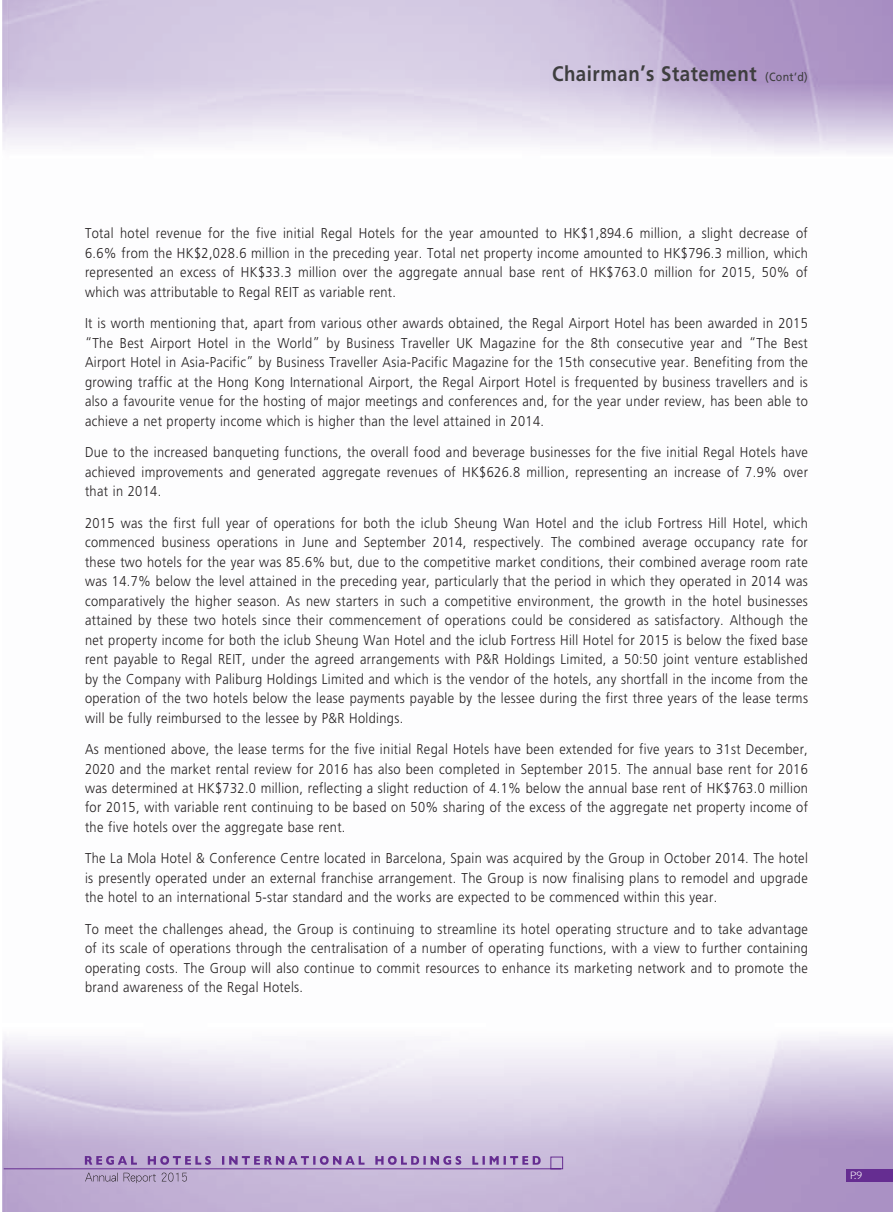
<style>
.page{position:relative;width:893px;height:1212px;background:#fff}
.page>*{position:absolute;margin:0;border:0;box-sizing:border-box;transform-origin:0 0}
.t1{font:700 21px "Frutiger LT Std";letter-spacing:.03em;color:#3e3e3f;scale:.89 1}
.t2{font:300 14.25px/19.5px "Frutiger LT Std";letter-spacing:.03em;color:#231f20;text-align:justify;scale:.9 1}
.t3{font:300 10.8px "Gill Sans Std";color:#fff;scale:1.12 1}
.s1{font-weight:400;font-size:12px}
</style>
<div class="page">
<div style="left:846px;top:1169px;width:47px;height:13px;background:#652d91"></div>
<svg style="left:3px;top:1156px;width:560px;height:27px;background:#b6a1cb"></svg>
<h1 class="t1" style="left:552px;top:65px;width:289px">Chairman’s Statement <span class="s1">(Cont’d)</span></h1>
<p class="t2" style="left:85px;top:224px;width:805px">Total hotel revenue for the five initial Regal Hotels for the year amounted to HK$1,894.6 million, a slight decrease of 6.6% from the HK$2,028.6 million in the preceding year. Total net property income amounted to HK$796.3 million, which represented an excess of HK$33.3 million over the aggregate annual base rent of HK$763.0 million for 2015, 50% of which was attributable to Regal REIT as variable rent.</p>
<p class="t2" style="left:85px;top:314px;width:805px">It is worth mentioning that, apart from various other awards obtained, the Regal Airport Hotel has been awarded in 2015 “The Best Airport Hotel in the World” by Business Traveller UK Magazine for the 8th consecutive year and “The Best Airport Hotel in Asia-Pacific” by Business Traveller Asia-Pacific Magazine for the 15th consecutive year. Benefiting from the growing traffic at the Hong Kong International Airport, the Regal Airport Hotel is frequented by business travellers and is also a favourite venue for the hosting of major meetings and conferences and, for the year under review, has been able to achieve a net property income which is higher than the level attained in 2014.</p>
<p class="t2" style="left:85px;top:443px;width:805px">Due to the increased banqueting functions, the overall food and beverage businesses for the five initial Regal Hotels have achieved improvements and generated aggregate revenues of HK$626.8 million, representing an increase of 7.9% over that in 2014.</p>
<p class="t2" style="left:85px;top:514px;width:805px">2015 was the first full year of operations for both the iclub Sheung Wan Hotel and the iclub Fortress Hill Hotel, which commenced business operations in June and September 2014, respectively. The combined average occupancy rate for these two hotels for the year was 85.6% but, due to the competitive market conditions, their combined average room rate was 14.7% below the level attained in the preceding year, particularly that the period in which they operated in 2014 was comparatively the higher season. As new starters in such a competitive environment, the growth in the hotel businesses attained by these two hotels since their commencement of operations could be considered as satisfactory. Although the net property income for both the iclub Sheung Wan Hotel and the iclub Fortress Hill Hotel for 2015 is below the fixed base rent payable to Regal REIT, under the agreed arrangements with P&amp;R Holdings Limited, a 50:50 joint venture established by the Company with Paliburg Holdings Limited and which is the vendor of the hotels, any shortfall in the income from the operation of the two hotels below the lease payments payable by the lessee during the first three years of the lease terms will be fully reimbursed to the lessee by P&amp;R Holdings.</p>
<p class="t2" style="left:85px;top:740px;width:805px">As mentioned above, the lease terms for the five initial Regal Hotels have been extended for five years to 31st December, 2020 and the market rental review for 2016 has also been completed in September 2015. The annual base rent for 2016 was determined at HK$732.0 million, reflecting a slight reduction of 4.1% below the annual base rent of HK$763.0 million for 2015, with variable rent continuing to be based on 50% sharing of the excess of the aggregate net property income of the five hotels over the aggregate base rent.</p>
<p class="t2" style="left:85px;top:849px;width:805px">The La Mola Hotel &amp; Conference Centre located in Barcelona, Spain was acquired by the Group in October 2014. The hotel is presently operated under an external franchise arrangement. The Group is now finalising plans to remodel and upgrade the hotel to an international 5-star standard and the works are expected to be commenced within this year.</p>
<p class="t2" style="left:85px;top:920px;width:805px">To meet the challenges ahead, the Group is continuing to streamline its hotel operating structure and to take advantage of its scale of operations through the centralisation of a number of operating functions, with a view to further containing operating costs. The Group will also continue to commit resources to enhance its marketing network and to promote the brand awareness of the Regal Hotels.</p>
<p class="t3" style="left:850px;top:1169px;width:12px">P.9</p>
</div>
